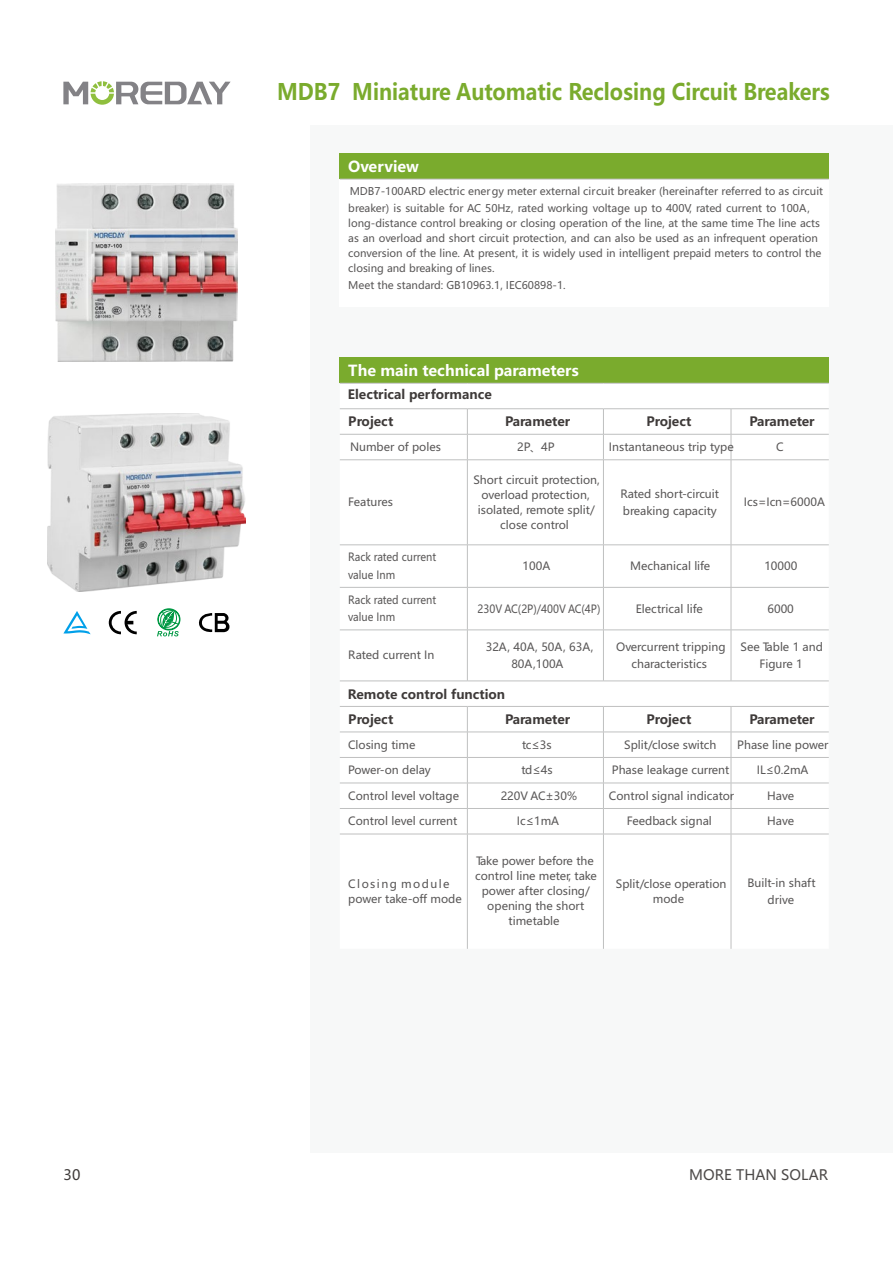
<style>
.page{position:relative;width:893px;height:1263px;background:#fff}
.page>*{position:absolute;margin:0;border:0;box-sizing:border-box;transform-origin:0 0}
.t1{font:700 22.5px "Microsoft Ya Hei";color:#7aab2d;scale:.9 1}
.t2{font:700 15px "Microsoft Ya Hei";color:#fff}
.t3{font:14.25px "Microsoft Ya Hei";color:#4c4948}
.t4{font:14.25px "Microsoft Ya Hei";color:#3e3a39}
.t5{font:700 12.75px "Microsoft Ya Hei";color:#3e3a39}
.t6{font:11.25px/15px "Microsoft Ya Hei";color:#595757;text-align:center}
.t7{font:11.25px/17.1px "Microsoft Ya Hei";color:#595757;scale:.9 1}
.t8{font:10.5px/15px "Microsoft Ya Hei";color:#595757}
</style>
<div class="page">
<div style="left:310px;top:125px;width:583px;height:1028px;background:#f7f8f8"></div>
<svg style="left:63px;top:81px;width:168px;height:24px"></svg>
<div style="left:340px;top:358px;width:489px;height:25px;background:#7aab2d"></div>
<svg style="left:340px;top:460px;width:489px;height:489px"></svg>
<svg style="left:340px;top:383px;width:489px;height:76px"></svg>
<hr style="left:340px;top:459px;width:127px;height:1px;background:#bfc0c0">
<hr style="left:467px;top:459px;width:136px;height:1px;background:#bfc0c0">
<hr style="left:467px;top:460px;width:1px;height:85px;background:#bfc0c0">
<hr style="left:603px;top:459px;width:128px;height:1px;background:#bfc0c0">
<hr style="left:603px;top:460px;width:1px;height:85px;background:#bfc0c0">
<hr style="left:731px;top:459px;width:98px;height:1px;background:#bfc0c0">
<hr style="left:731px;top:460px;width:1px;height:85px;background:#bfc0c0">
<hr style="left:340px;top:545px;width:127px;height:1px;background:#bfc0c0">
<hr style="left:467px;top:545px;width:136px;height:1px;background:#bfc0c0">
<hr style="left:467px;top:545px;width:1px;height:42px;background:#bfc0c0">
<hr style="left:603px;top:545px;width:128px;height:1px;background:#bfc0c0">
<hr style="left:603px;top:545px;width:1px;height:42px;background:#bfc0c0">
<hr style="left:731px;top:545px;width:98px;height:1px;background:#bfc0c0">
<hr style="left:731px;top:545px;width:1px;height:42px;background:#bfc0c0">
<hr style="left:340px;top:587px;width:127px;height:1px;background:#bfc0c0">
<hr style="left:467px;top:587px;width:136px;height:1px;background:#bfc0c0">
<hr style="left:467px;top:588px;width:1px;height:42px;background:#bfc0c0">
<hr style="left:603px;top:587px;width:128px;height:1px;background:#bfc0c0">
<hr style="left:603px;top:588px;width:1px;height:42px;background:#bfc0c0">
<hr style="left:731px;top:587px;width:98px;height:1px;background:#bfc0c0">
<hr style="left:731px;top:588px;width:1px;height:42px;background:#bfc0c0">
<hr style="left:340px;top:630px;width:127px;height:1px;background:#bfc0c0">
<hr style="left:467px;top:630px;width:136px;height:1px;background:#bfc0c0">
<hr style="left:467px;top:630px;width:1px;height:51px;background:#bfc0c0">
<hr style="left:603px;top:630px;width:128px;height:1px;background:#bfc0c0">
<hr style="left:603px;top:630px;width:1px;height:51px;background:#bfc0c0">
<hr style="left:731px;top:630px;width:98px;height:1px;background:#bfc0c0">
<hr style="left:731px;top:630px;width:1px;height:51px;background:#bfc0c0">
<hr style="left:340px;top:681px;width:127px;height:1px;background:#bfc0c0">
<hr style="left:467px;top:681px;width:136px;height:1px;background:#bfc0c0">
<hr style="left:603px;top:681px;width:128px;height:1px;background:#bfc0c0">
<hr style="left:731px;top:681px;width:98px;height:1px;background:#bfc0c0">
<hr style="left:340px;top:706px;width:127px;height:1px;background:#bfc0c0">
<hr style="left:467px;top:706px;width:136px;height:1px;background:#bfc0c0">
<hr style="left:603px;top:706px;width:128px;height:1px;background:#bfc0c0">
<hr style="left:731px;top:706px;width:98px;height:1px;background:#bfc0c0">
<hr style="left:340px;top:732px;width:127px;height:1px;background:#bfc0c0">
<hr style="left:467px;top:732px;width:136px;height:1px;background:#bfc0c0">
<hr style="left:603px;top:732px;width:128px;height:1px;background:#bfc0c0">
<hr style="left:731px;top:732px;width:98px;height:1px;background:#bfc0c0">
<hr style="left:340px;top:757px;width:127px;height:1px;background:#bfc0c0">
<hr style="left:467px;top:757px;width:136px;height:1px;background:#bfc0c0">
<hr style="left:603px;top:757px;width:128px;height:1px;background:#bfc0c0">
<hr style="left:731px;top:757px;width:98px;height:1px;background:#bfc0c0">
<hr style="left:340px;top:783px;width:127px;height:1px;background:#bfc0c0">
<hr style="left:467px;top:783px;width:136px;height:1px;background:#bfc0c0">
<hr style="left:603px;top:783px;width:128px;height:1px;background:#bfc0c0">
<hr style="left:731px;top:783px;width:98px;height:1px;background:#bfc0c0">
<hr style="left:340px;top:808px;width:127px;height:1px;background:#bfc0c0">
<hr style="left:467px;top:808px;width:136px;height:1px;background:#bfc0c0">
<svg style="left:467px;top:707px;width:1px;height:127px"></svg>
<hr style="left:603px;top:808px;width:128px;height:1px;background:#bfc0c0">
<svg style="left:603px;top:707px;width:1px;height:127px"></svg>
<hr style="left:731px;top:808px;width:98px;height:1px;background:#bfc0c0">
<svg style="left:731px;top:707px;width:1px;height:127px"></svg>
<hr style="left:340px;top:834px;width:127px;height:1px;background:#bfc0c0">
<hr style="left:467px;top:834px;width:136px;height:1px;background:#bfc0c0">
<hr style="left:467px;top:834px;width:1px;height:115px;background:#bfc0c0">
<hr style="left:603px;top:834px;width:128px;height:1px;background:#bfc0c0">
<hr style="left:603px;top:834px;width:1px;height:115px;background:#bfc0c0">
<hr style="left:731px;top:834px;width:98px;height:1px;background:#bfc0c0">
<hr style="left:731px;top:834px;width:1px;height:115px;background:#bfc0c0">
<div style="left:340px;top:154px;width:489px;height:25px;background:#7aab2d"></div>
<div style="left:340px;top:179px;width:489px;height:128px;background:#fff"></div>
<hr style="left:340px;top:179px;width:489px;height:1px;background:#bfc0c0">
<svg style="left:63px;top:611px;width:28px;height:23px"></svg>
<svg style="left:109px;top:611px;width:28px;height:23px"></svg>
<svg style="left:157px;top:608px;width:23px;height:28px"></svg>
<svg style="left:199px;top:613px;width:31px;height:20px"></svg>
<img style="left:47px;top:413px;width:198px;height:179px">
<img style="left:55px;top:183px;width:183px;height:179px">
<p class="t4" style="left:63px;top:1168px;width:18px">30</p>
<h1 class="t1" style="left:277px;top:82px;width:616px">MDB7 Miniature Automatic Reclosing Circuit Breakers</h1>
<h2 class="t2" style="left:348px;top:159px;width:72px">Overview</h2>
<p class="t8" style="left:348px;top:202px;width:475px">breaker) is suitable for AC 50Hz, rated working voltage up to 400V, rated current to 100A, long-distance control breaking or closing operation of the line, at the same time The line acts as an overload and short circuit protection, and can also be used as an infrequent operation conversion of the line. At present, it is widely used in intelligent prepaid meters to control the closing and breaking of lines.</p>
<p class="t8" style="left:348px;top:279px;width:219px">Meet the standard: GB10963.1, IEC60898-1.</p>
<p class="t8" style="left:350px;top:184px;width:475px">MDB7-100ARD electric energy meter external circuit breaker (hereinafter referred to as circuit</p>
<h2 class="t2" style="left:348px;top:364px;width:232px">The main technical parameters</h2>
<p class="t5" style="left:348px;top:416px;width:47px">Project</p>
<p class="t5" style="left:505px;top:416px;width:67px">Parameter</p>
<p class="t5" style="left:646px;top:416px;width:47px">Project</p>
<p class="t5" style="left:750px;top:416px;width:67px">Parameter</p>
<p class="t6" style="left:517px;top:440px;width:39px">2P、4P</p>
<p class="t6" style="left:609px;top:440px;width:126px">Instantaneous trip type</p>
<p class="t6" style="left:776px;top:440px;width:9px">C</p>
<p class="t5" style="left:348px;top:389px;width:145px">Electrical performance</p>
<p class="t6" style="left:350px;top:440px;width:92px">Number of poles</p>
<p class="t6" style="left:348px;top:496px;width:46px">Features</p>
<p class="t6" style="left:473px;top:473px;width:128px">Short circuit protection, overload protection, isolated, remote split/ close control</p>
<p class="t6" style="left:620px;top:486px;width:100px;line-height:17.1px;text-align:left">Rated short-circuit breaking capacity</p>
<p class="t6" style="left:744px;top:496px;width:83px">Ics=Icn=6000A</p>
<p class="t7" style="left:348px;top:550px;width:99px">Rack rated current value Inm</p>
<p class="t6" style="left:523px;top:559px;width:29px">100A</p>
<p class="t6" style="left:630px;top:559px;width:82px">Mechanical life</p>
<p class="t6" style="left:764px;top:559px;width:35px">10000</p>
<p class="t7" style="left:348px;top:592px;width:99px">Rack rated current value Inm</p>
<p class="t7" style="left:478px;top:601px;width:138px">230V AC(2P)/400V AC(4P)</p>
<p class="t6" style="left:636px;top:602px;width:69px">Electrical life</p>
<p class="t6" style="left:767px;top:602px;width:28px">6000</p>
<p class="t6" style="left:348px;top:649px;width:88px">Rated current In</p>
<p class="t6" style="left:486px;top:639px;width:109px;line-height:17.1px">32A, 40A, 50A, 63A,<br>80A,100A</p>
<p class="t6" style="left:616px;top:639px;width:111px;line-height:17.1px">Overcurrent tripping characteristics</p>
<p class="t6" style="left:740px;top:639px;width:84px;line-height:17.1px">See Table 1 and<br>Figure 1</p>
<p class="t5" style="left:348px;top:689px;width:159px">Remote control function</p>
<p class="t5" style="left:348px;top:713px;width:47px">Project</p>
<p class="t5" style="left:505px;top:713px;width:67px">Parameter</p>
<p class="t5" style="left:646px;top:713px;width:47px">Project</p>
<p class="t5" style="left:750px;top:713px;width:67px">Parameter</p>
<p class="t6" style="left:522px;top:738px;width:31px">tc≤3s</p>
<p class="t6" style="left:624px;top:738px;width:94px">Split/close switch</p>
<p class="t6" style="left:737px;top:738px;width:93px">Phase line power</p>
<p class="t6" style="left:348px;top:763px;width:84px">Power-on delay</p>
<p class="t6" style="left:521px;top:763px;width:33px">td≤4s</p>
<p class="t6" style="left:612px;top:763px;width:119px">Phase leakage current</p>
<p class="t6" style="left:757px;top:763px;width:53px">IL≤0.2mA</p>
<p class="t6" style="left:348px;top:789px;width:112px">Control level voltage</p>
<p class="t6" style="left:501px;top:789px;width:78px">220V AC±30%</p>
<p class="t6" style="left:609px;top:789px;width:127px">Control signal indicator</p>
<p class="t6" style="left:767px;top:789px;width:29px">Have</p>
<p class="t6" style="left:348px;top:814px;width:111px">Control level current</p>
<p class="t6" style="left:517px;top:814px;width:44px">Ic≤1mA</p>
<p class="t6" style="left:627px;top:814px;width:87px">Feedback signal</p>
<p class="t6" style="left:767px;top:814px;width:29px">Have</p>
<p class="t6" style="left:348px;top:738px;width:69px">Closing time</p>
<p class="t6" style="left:348px;top:877px;width:115px;text-align:left">Closing module power take-off mode</p>
<p class="t6" style="left:475px;top:855px;width:123px">Take power before the control line meter, take power after closing/ opening the short timetable</p>
<p class="t6" style="left:616px;top:877px;width:112px">Split/close operation mode</p>
<p class="t6" style="left:747px;top:875px;width:70px;line-height:17.1px">Built-in shaft drive</p>
<p class="t3" style="left:689px;top:1168px;width:140px">MORE THAN SOLAR</p>
</div>
